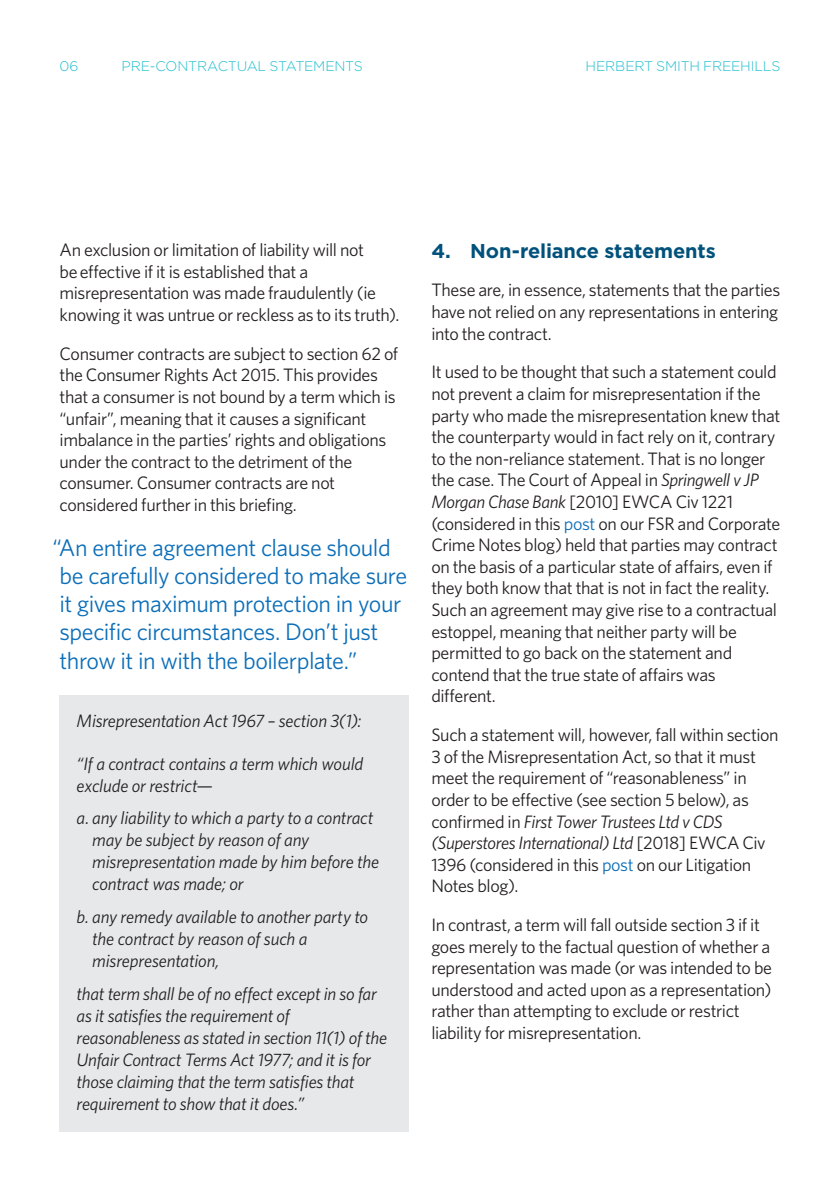
<style>
.page{position:relative;width:840px;height:1191px;background:#fff}
.page>*{position:absolute;margin:0;border:0;box-sizing:border-box;transform-origin:0 0}
.t1{font:24px/28.2px "Whitney";letter-spacing:-.02em;color:#0c6eb8}
.t2{font:700 20px "Gotham";letter-spacing:-.01em;color:#00517c}
.t3{font:18px/21.6px "Whitney";letter-spacing:-.02em;color:#231f20}
.t4{font:italic 18px/22px "Whitney";letter-spacing:-.01em;color:#231f20}
.t5{font:300 14px "Gotham";letter-spacing:-.02em;color:#21bece}
.s1{font-style:italic}
.s2{color:#0c6eb8}
</style>
<div class="page">
<div style="left:60px;top:695px;width:348px;height:436px;background:#e6e8ea"></div>
<p class="t5" style="left:60px;top:57px;width:20px">06</p>
<p class="t5" style="left:121px;top:57px;width:243px">PRE-CONTRACTUAL STATEMENTS</p>
<p class="t5" style="left:585px;top:57px;width:196px">HERBERT SMITH FREEHILLS</p>
<p class="t3" style="left:60px;top:239px;width:341px">An exclusion or limitation of liability will not<br>be effective if it is established that a misrepresentation was made fraudulently (ie knowing it was untrue or reckless as to its truth).</p>
<p class="t3" style="left:60px;top:342px;width:340px">Consumer contracts are subject to section 62 of the Consumer Rights Act 2015. This provides that a consumer is not bound by a term which is “unfair”, meaning that it causes a significant imbalance in the parties’ rights and obligations under the contract to the detriment of the consumer. Consumer contracts are not considered further in this briefing.</p>
<h1 class="t1" style="left:53px;top:533px;width:356px">“An entire agreement clause should be carefully considered to make sure it gives maximum protection in your specific circumstances. Don’t just throw it in with the boilerplate.”</h1>
<p class="t4" style="left:77px;top:709px;width:286px">Misrepresentation Act 1967 – section 3(1):</p>
<p class="t4" style="left:77px;top:752px;width:288px">“If a contract contains a term which would exclude or restrict—</p>
<p class="t4" style="left:92px;top:806px;width:288px;text-indent:-16px">a. any liability to which a party to a contract may be subject by reason of any misrepresentation made by him before the contract was made; or</p>
<p class="t4" style="left:92px;top:905px;width:277px;text-indent:-16px">b. any remedy available to another party to the contract by reason of such a misrepresentation,</p>
<p class="t4" style="left:77px;top:982px;width:312px">that term shall be of no effect except in so far as it satisfies the requirement of reasonableness as stated in section 11(1) of the Unfair Contract Terms Act 1977; and it is for those claiming that the term satisfies that requirement to show that it does.”</p>
<p class="t2" style="left:431px;top:237px;width:286px">4. Non-reliance statements</p>
<p class="t3" style="left:431px;top:279px;width:350px;text-align:justify">These are, in essence, statements that the parties have not relied on any representations in entering into the contract.</p>
<p class="t3" style="left:431px;top:361px;width:350px">It used to be thought that such a statement could not prevent a claim for misrepresentation if the party who made the misrepresentation knew that the counterparty would in fact rely on it, contrary to the non-reliance statement. That is no longer the case. The Court of Appeal in <span class="s1">Springwell v JP Morgan Chase Bank</span> [2010] EWCA Civ 1221 (considered in this <span class="s2">post</span> on our FSR and Corporate Crime Notes blog) held that parties may contract on the basis of a particular state of affairs, even if they both know that that is not in fact the reality.<br>Such an agreement may give rise to a contractual estoppel, meaning that neither party will be permitted to go back on the statement and contend that the true state of affairs was different.</p>
<p class="t3" style="left:431px;top:723px;width:349px">Such a statement will, however, fall within section 3 of the Misrepresentation Act, so that it must meet the requirement of “reasonableness” in order to be effective (see section 5 below), as confirmed in <span class="s1">First Tower Trustees Ltd v CDS (Superstores International) Ltd</span> [2018] EWCA Civ 1396 (considered in this <span class="s2">post</span> on our Litigation Notes blog).</p>
<p class="t3" style="left:431px;top:913px;width:342px">In contrast, a term will fall outside section 3 if it goes merely to the factual question of whether a representation was made (or was intended to be understood and acted upon as a representation) rather than attempting to exclude or restrict liability for misrepresentation.</p>
</div>
